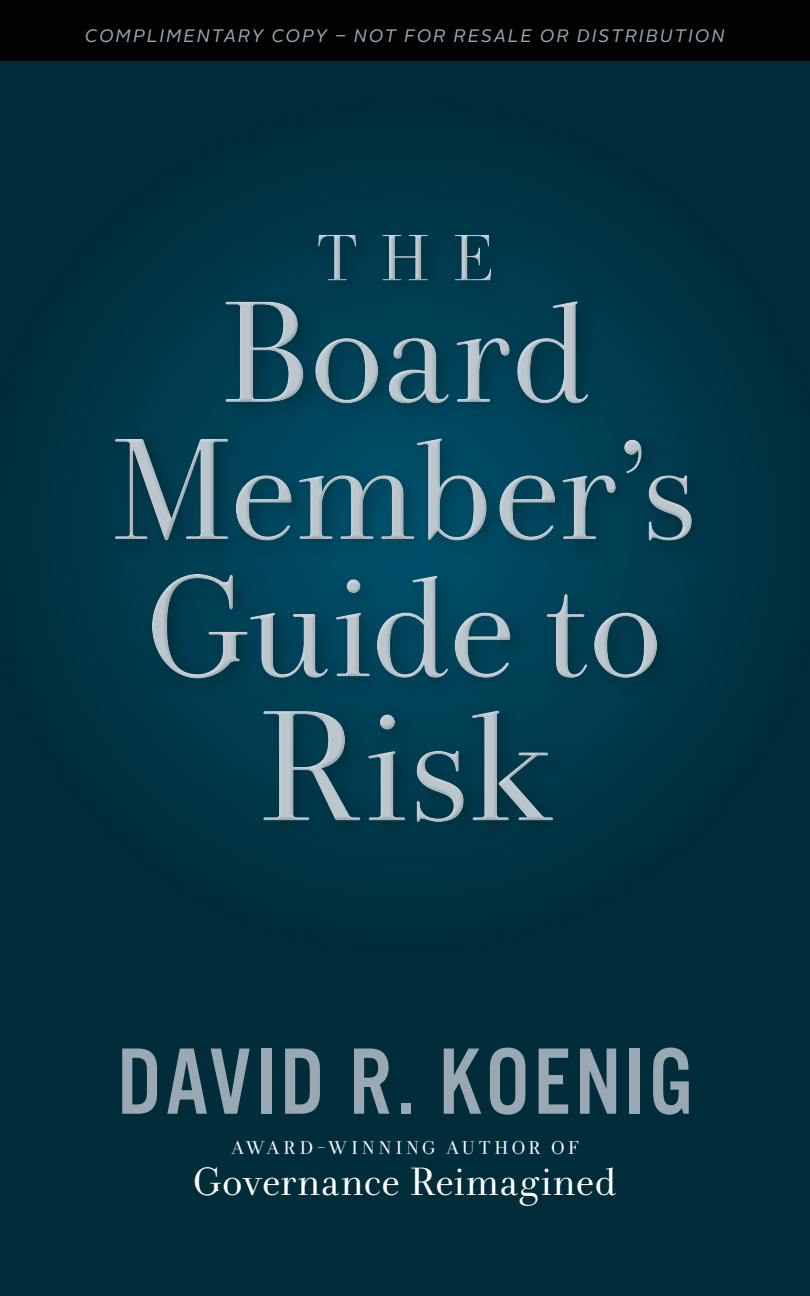
<style>
.page{position:relative;width:810px;height:1296px;background:#012c39}
.page>*{position:absolute;margin:0;border:0;box-sizing:border-box;transform-origin:0 0}
.t1{font:162px "Andrade Pro";color:#bcc6cd}
.t2{font:148.5px/137.2px "Andrade Pro";letter-spacing:-.02em;color:#bcc6cd;text-align:center}
.t3{font:97.88px "U.S.101";letter-spacing:.04em;color:#99a8b2}
.t4{font:67.5px "Andrade Pro";color:#bcc6cd}
.t5{font:40.5px "Andrade Pro";color:#fff}
.t6{font:19.12px "Andrade Pro";letter-spacing:.185em;color:#fff}
.t7{font:italic 18px "Alright Sans";letter-spacing:.11em;color:#99a8b2}
</style>
<div class="page">
<svg style="left:54px;top:175px;width:703px;height:703px"></svg>
<div style="left:107px;top:226px;width:606px;height:616px;background:#003445"></div>
<div style="left:111px;top:233px;width:586px;height:593px;background:#010203;opacity:.15"></div>
<div style="left:0;top:0;width:810px;height:61px;background:#010203"></div>
<p class="t7" style="left:85px;top:23px;width:641px">COMPLIMENTARY COPY – NOT FOR RESALE OR DISTRIBUTION</p>
<h3 class="t4" style="left:316px;top:214px;width:179px">THE</h3>
<h2 class="t2" style="left:110px;top:287px;width:592px">Board<br>Member’s<br>Guide to</h2>
<h1 class="t1" style="left:256px;top:660px;width:300px">Risk</h1>
<h3 class="t3" style="left:117px;top:1030px;width:577px">DAVID R. KOENIG</h3>
<p class="t6" style="left:231px;top:1135px;width:349px">AWARD-WINNING AUTHOR OF</p>
<h3 class="t5" style="left:193px;top:1155px;width:425px">Governance Reimagined</h3>
</div>
